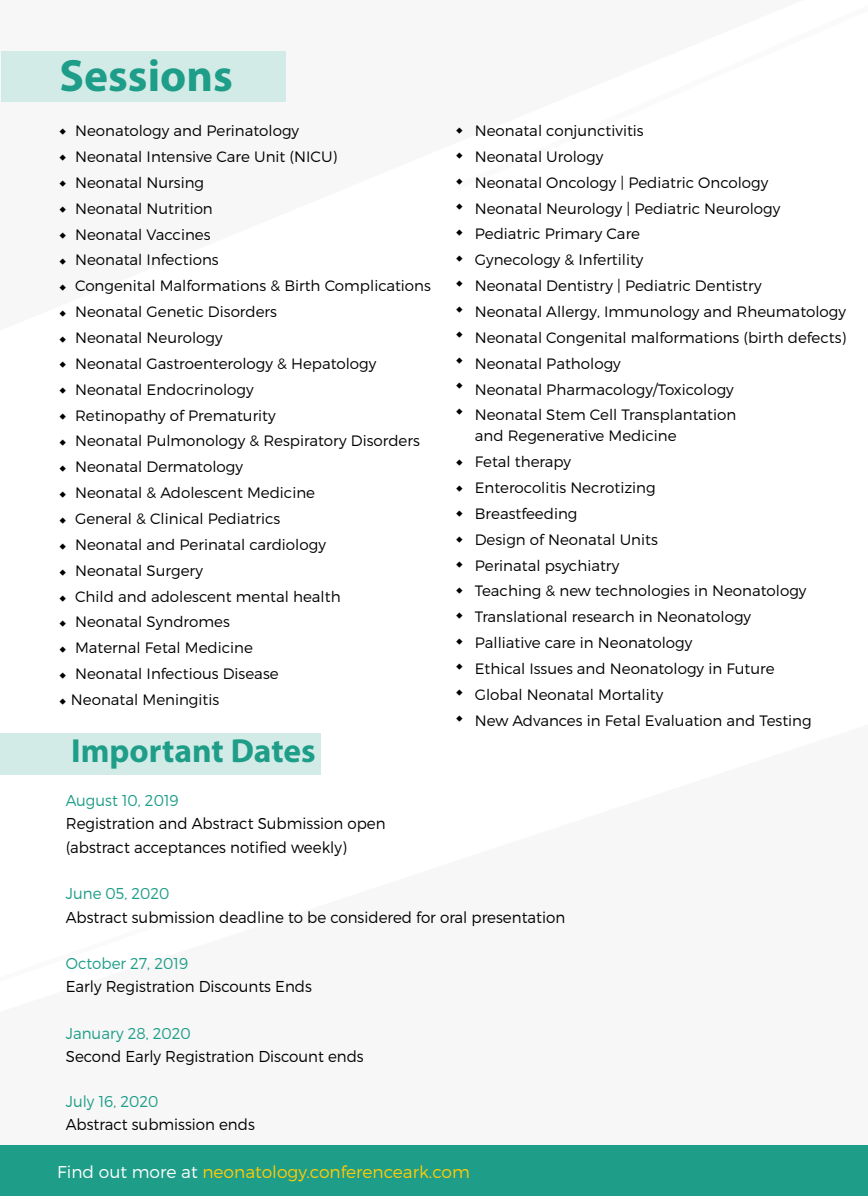
<style>
.page{position:relative;width:868px;height:1196px;background:#fff}
.page>*{position:absolute;margin:0;border:0;box-sizing:border-box;transform-origin:0 0}
.t1{font:700 45.46px "Myriad Pro";color:#1e9d88}
.t2{font:700 33.46px "Myriad Pro";color:#1e9d88}
.t3{font:17.08px "Trueno Lt";color:#ffcb05}
.t4{font:15.75px/23.3px "Trueno Lt";color:#000;scale:.95 1}
.t5{font:15.75px "Trueno Lt";color:#1e9d88;scale:.95 1}
.t6{font:15.05px/25.9px "Trueno Lt";color:#000}
.s1{color:#fff}
</style>
<div class="page">
<div style="left:0;top:1146px;width:868px;height:50px;background:#1e9d88"></div>
<h1 class="t1" style="left:59px;top:46px;width:175px">Sessions</h1>
<p class="t6" style="left:71px;top:118px;width:361px">Neonatology and Perinatology<br>Neonatal Intensive Care Unit (NICU)<br>Neonatal Nursing<br>Neonatal Nutrition<br>Neonatal Vaccines<br>Neonatal Infections<br>Congenital Malformations &amp; Birth Complications<br>Neonatal Genetic Disorders<br>Neonatal Neurology<br>Neonatal Gastroenterology &amp; Hepatology<br>Neonatal Endocrinology<br>Retinopathy of Prematurity<br>Neonatal Pulmonology &amp; Respiratory Disorders<br>Neonatal Dermatology<br>Neonatal &amp; Adolescent Medicine<br>General &amp; Clinical Pediatrics<br>Neonatal and Perinatal cardiology<br>Neonatal Surgery<br>Child and adolescent mental health<br>Neonatal Syndromes<br>Maternal Fetal Medicine<br>Neonatal Infectious Disease<br>Neonatal Meningitis</p>
<p class="t6" style="left:475px;top:117px;width:373px">Neonatal conjunctivitis<br>Neonatal Urology<br>Neonatal Oncology | Pediatric Oncology<br>Neonatal Neurology | Pediatric Neurology Pediatric Primary Care<br>Gynecology &amp; Infertility<br>Neonatal Dentistry | Pediatric Dentistry<br>Neonatal Allergy, Immunology and Rheumatology Neonatal Congenital malformations (birth defects)<br>Neonatal Pathology<br>Neonatal Pharmacology/Toxicology<br>Neonatal Stem Cell Transplantation</p>
<p class="t6" style="left:475px;top:423px;width:338px">and Regenerative Medicine<br>Fetal therapy<br>Enterocolitis Necrotizing<br>Breastfeeding<br>Design of Neonatal Units<br>Perinatal psychiatry<br>Teaching &amp; new technologies in Neonatology<br>Translational research in Neonatology<br>Palliative care in Neonatology<br>Ethical Issues and Neonatology in Future<br>Global Neonatal Mortality<br>New Advances in Fetal Evaluation and Testing</p>
<h2 class="t2" style="left:71px;top:729px;width:246px">Important Dates</h2>
<p class="t5" style="left:66px;top:791px;width:120px">August 10, 2019</p>
<p class="t4" style="left:66px;top:812px;width:338px">Registration and Abstract Submission open (abstract acceptances notified weekly)</p>
<p class="t5" style="left:66px;top:884px;width:111px">June 05, 2020</p>
<p class="t4" style="left:66px;top:905px;width:527px">Abstract submission deadline to be considered for oral presentation</p>
<p class="t5" style="left:66px;top:954px;width:130px">October 27, 2019</p>
<p class="t4" style="left:66px;top:975px;width:261px">Early Registration Discounts Ends</p>
<p class="t5" style="left:66px;top:1024px;width:133px">January 28, 2020</p>
<p class="t4" style="left:66px;top:1045px;width:315px">Second Early Registration Discount ends</p>
<p class="t5" style="left:66px;top:1091px;width:99px">July 16, 2020</p>
<p class="t4" style="left:66px;top:1112px;width:201px">Abstract submission ends</p>
<p class="t3" style="left:57px;top:1162px;width:414px"><span class="s1">Find out more at</span> neonatology.conferenceark.com</p>
</div>
